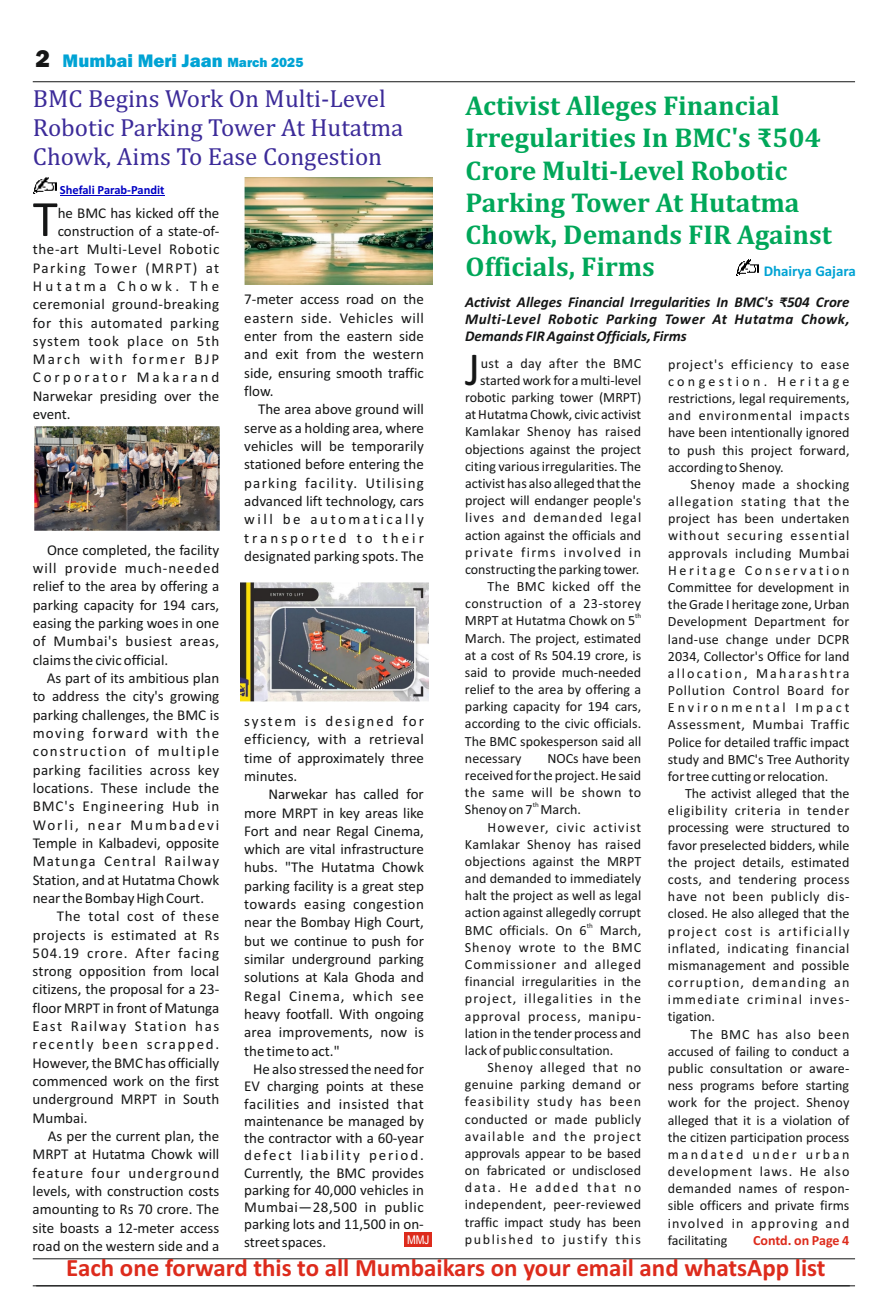
<style>
.page{position:relative;width:886px;height:1312px;background:#fff}
.page>*{position:absolute;margin:0;border:0;box-sizing:border-box;transform-origin:0 0}
.t1{font:51.38px "Calibri";color:#151616}
.t2{font:47.5px "Calibri";color:#151616}
.t3{font:700 27.5px/32.2px "Cambria";color:#00a759}
.t4{font:25px/29.2px "Cambria";color:#3c2b99}
.t5{font:700 25px "Calibri";color:#dd2b1c}
.t6{font:800 18.75px "Franklin Gothic";color:#00a3d4}
.t7{font:15px/18.2px "Calibri";color:#151616;text-align:justify}
.t8{font:italic 700 15px/17.2px "Calibri";color:#151616;text-align:justify}
.t9{font:15px "Calibri";letter-spacing:.04em;color:#151616}
.t10{font:15px "Calibri";letter-spacing:.03em;color:#151616}
.t11{font:15px "Calibri";letter-spacing:.09em;color:#151616}
.t12{font:15px "Calibri";letter-spacing:.07em;color:#151616}
.t13{font:15px "Calibri";letter-spacing:.14em;color:#151616}
.t14{font:15px "Calibri";letter-spacing:.2em;color:#151616}
.t15{font:15px "Calibri";letter-spacing:.23em;color:#151616}
.t16{font:700 15px "Calibri";color:#00a3d4}
.t17{font:14px/17.1px "Calibri";color:#151616;text-align:justify}
.t18{font:14px "Calibri";letter-spacing:.025em;color:#151616}
.t19{font:14px "Calibri";letter-spacing:.08em;color:#151616}
.t20{font:14px "Calibri";letter-spacing:.04em;color:#151616}
.t21{font:700 14px "Calibri";letter-spacing:-.005em;color:#dd2b1c}
.t22{font:700 12.5px "Calibri";color:#0000c4}
.t23{font:12px "Arial";color:#fff;scale:.87 1}
.t24{font:7px "Calibri";color:#151616}
.s1{font-size:25px;color:#151616}
.s2{font-size:13.75px}
</style>
<div class="page">
<hr style="left:33px;top:81px;width:822px;height:1px;background:#151616">
<hr style="left:33px;top:1285px;width:822px;height:1px;background:#151616">
<hr style="left:33px;top:1258px;width:822px;height:1px;background:#151616">
<hr style="left:60px;top:195px;width:104px;height:1px;background:#0000c4">
<img style="left:33px;top:178px;width:23px;height:16px">
<div style="left:404px;top:1231px;width:28px;height:15px;background:#dd2b1c"></div>
<img style="left:736px;top:260px;width:23px;height:16px">
<img style="left:244px;top:177px;width:188px;height:108px">
<img style="left:240px;top:582px;width:188px;height:119px">
<img style="left:35px;top:427px;width:184px;height:103px">
<h3 class="t6" style="left:35px;top:54px;width:269px"><span class="s1">2</span> Mumbai Meri Jaan <span class="s2">March 2025</span></h3>
<h3 class="t4" style="left:33px;top:85px;width:372px">BMC Begins Work On Multi-Level<br>Robotic Parking Tower At Hutatma<br>Chowk, Aims To Ease Congestion</h3>
<h3 class="t3" style="left:466px;top:91px;width:368px">Activist Alleges Financial<br>Irregularities In BMC's ₹504<br>Crore Multi-Level Robotic<br>Parking Tower At Hutatma<br>Chowk, Demands FIR Against<br>Officials, Firms</h3>
<p class="t22" style="left:60px;top:185px;width:106px">Shefali Parab-Pandit</p>
<h1 class="t1" style="left:33px;top:197px;width:26px">T</h1>
<p class="t7" style="left:58px;top:205px;width:163px">he BMC has kicked off the</p>
<p class="t7" style="left:58px;top:223px;width:163px">construction of a state-of-</p>
<p class="t9" style="left:33px;top:243px;width:188px">the-art Multi-Level Robotic</p>
<p class="t11" style="left:33px;top:261px;width:188px">Parking Tower (MRPT) at</p>
<p class="t15" style="left:33px;top:279px;width:188px">Hutatma Chowk. The</p>
<p class="t10" style="left:33px;top:298px;width:188px">ceremonial ground-breaking</p>
<p class="t9" style="left:33px;top:316px;width:188px">for this automated parking</p>
<p class="t12" style="left:33px;top:334px;width:188px">system took place on 5th</p>
<p class="t13" style="left:33px;top:353px;width:188px">March with former BJP</p>
<p class="t14" style="left:33px;top:371px;width:188px">Corporator Makarand</p>
<p class="t7" style="left:33px;top:388px;width:188px">Narwekar presiding over the</p>
<p class="t7" style="left:33px;top:406px;width:40px">event.</p>
<p class="t16" style="left:764px;top:264px;width:94px">Dhairya Gajara</p>
<p class="t8" style="left:465px;top:294px;width:386px">Activist Alleges Financial Irregularities In BMC's ₹504 Crore Multi-Level Robotic Parking Tower At Hutatma Chowk, Demands FIR Against Officials, Firms</p>
<p class="t20" style="left:481px;top:357px;width:162px">ust a day after the BMC</p>
<p class="t7" style="left:244px;top:291px;width:181px">7-meter access road on the eastern side. Vehicles will enter from the eastern side and exit from the western side, ensuring smooth traffic flow.</p>
<p class="t7" style="left:244px;top:401px;width:181px;text-indent:14px">The area above ground will serve as a holding area, where vehicles will be temporarily stationed before entering the parking facility. Utilising advanced lift technology, cars will be automatically transported to their designated parking spots. The</p>
<h2 class="t2" style="left:465px;top:349px;width:17px">J</h2>
<p class="t17" style="left:668px;top:356px;width:183px">project's efficiency to ease congestion. Heritage restrictions, legal requirements, and environmental impacts have been intentionally ignored to push this project forward, according to Shenoy.</p>
<p class="t17" style="left:668px;top:476px;width:183px;text-indent:23px">Shenoy made a shocking allegation stating that the project has been undertaken without securing essential approvals including Mumbai Heritage Conservation Committee for development in the Grade I heritage zone, Urban Development Department for land-use change under DCPR 2034, Collector's Office for land allocation, Maharashtra Pollution Control Board for Environmental Impact Assessment, Mumbai Traffic Police for detailed traffic impact study and BMC's Tree Authority for tree cutting or relocation.</p>
<p class="t17" style="left:668px;top:785px;width:183px;text-indent:17px">The activist alleged that the eligibility criteria in tender processing were structured to favor preselected bidders, while the project details, estimated costs, and tendering process have not been publicly dis&shy;closed. He also alleged that the project cost is artificially inflated, indicating financial mismanagement and possible corruption, demanding an immediate criminal inves&shy;tigation.</p>
<p class="t17" style="left:668px;top:1026px;width:183px;text-indent:23px">The BMC has also been accused of failing to conduct a public consultation or aware&shy;ness programs before starting work for the project. Shenoy alleged that it is a violation of the citizen participation process mandated under urban development laws. He also demanded names of respon&shy;sible officers and private firms involved in approving and facilitating</p>
<p class="t17" style="left:465px;top:373px;width:178px;text-align:right">started work for a multi-level robotic parking tower (MRPT) at Hutatma Chowk, civic activist<br>Kamlakar Shenoy has raised objections against the project citing various irregularities. The activist has also alleged that the project will endanger people's lives and demanded legal action against the officials and private firms involved in constructing the parking tower.<br>The BMC kicked off the construction of a 23-storey</p>
<p class="t24" style="left:635px;top:613px;width:8px">th</p>
<p class="t17" style="left:465px;top:613px;width:178px;text-align:left">MRPT at Hutatma Chowk on 5<br>March. The project, estimated at a cost of Rs 504.19 crore, is said to provide much-needed relief to the area by offering a parking capacity for 194 cars, according to the civic officials.<br>The BMC spokesperson said all necessary</p>
<p class="t7" style="left:33px;top:541px;width:188px;text-indent:14px">Once completed, the facility will provide much-needed relief to the area by offering a parking capacity for 194 cars, easing the parking woes in one of Mumbai's busiest areas, claims the civic official.</p>
<p class="t7" style="left:33px;top:670px;width:188px;text-indent:14px">As part of its ambitious plan to address the city's growing parking challenges, the BMC is moving forward with the construction of multiple parking facilities across key locations. These include the BMC's Engineering Hub in Worli, near Mumbadevi Temple in Kalbadevi, opposite Matunga Central Railway Station, and at Hutatma Chowk near the Bombay High Court.</p>
<p class="t7" style="left:33px;top:908px;width:188px;text-indent:24px">The total cost of these projects is estimated at Rs 504.19 crore. After facing strong opposition from local citizens, the proposal for a 23- floor MRPT in front of Matunga East Railway Station has recently been scrapped.<br>However, the BMC has officially commenced work on the first underground MRPT in South Mumbai.</p>
<p class="t7" style="left:33px;top:1127px;width:188px;text-indent:15px">As per the current plan, the MRPT at Hutatma Chowk will feature four underground levels, with construction costs amounting to Rs 70 crore. The site boasts a 12-meter access road on the western side and a</p>
<p class="t7" style="left:244px;top:712px;width:181px">system is designed for efficiency, with a retrieval time of approximately three minutes.</p>
<p class="t7" style="left:244px;top:786px;width:181px;text-indent:24px">Narwekar has called for more MRPT in key areas like Fort and near Regal Cinema, which are vital infrastructure hubs. "The Hutatma Chowk parking facility is a great step towards easing congestion near the Bombay High Court, but we continue to push for similar underground parking solutions at Kala Ghoda and Regal Cinema, which see heavy footfall. With ongoing area improvements, now is the time to act."</p>
<p class="t7" style="left:244px;top:1061px;width:181px;line-height:17.2px;text-indent:9px">He also stressed the need for EV charging points at these facilities and insisted that maintenance be managed by the contractor with a 60-year defect liability period.<br>Currently, the BMC provides parking for 40,000 vehicles in Mumbai—28,500 in public parking lots and 11,500 in on&shy;street spaces.</p>
<p class="t17" style="left:465px;top:750px;width:178px;text-indent:82px">NOCs have been received for the project. He said the same will be shown to</p>
<p class="t24" style="left:533px;top:801px;width:8px">th</p>
<p class="t17" style="left:465px;top:802px;width:117px">Shenoy on 7 March.</p>
<p class="t19" style="left:487px;top:820px;width:155px">However, civic activist</p>
<p class="t18" style="left:465px;top:838px;width:178px">Kamlakar Shenoy has raised</p>
<p class="t17" style="left:465px;top:853px;width:178px">objections against the MRPT</p>
<p class="t17" style="left:465px;top:870px;width:178px">and demanded to immediately</p>
<p class="t17" style="left:465px;top:888px;width:178px">halt the project as well as legal</p>
<p class="t17" style="left:465px;top:905px;width:178px">action against allegedly corrupt</p>
<p class="t24" style="left:587px;top:922px;width:8px">th</p>
<p class="t17" style="left:465px;top:922px;width:178px">BMC officials. On 6 March, Shenoy wrote to the BMC Commissioner and alleged financial irregularities in the project, illegalities in the approval process, manipu&shy;lation in the tender process and lack of public consultation.</p>
<p class="t17" style="left:465px;top:1059px;width:178px;text-indent:23px">Shenoy alleged that no genuine parking demand or feasibility study has been conducted or made publicly available and the project approvals appear to be based on fabricated or undisclosed data. He added that no independent, peer-reviewed traffic impact study has been published to justify this</p>
<p class="t21" style="left:753px;top:1233px;width:98px">Contd. on Page 4</p>
<h3 class="t5" style="left:66px;top:1256px;width:761px">Each one forward this to all Mumbaikars on your email and whatsApp list</h3>
<p class="t23" style="left:407px;top:1235px;width:27px">MMJ</p>
</div>
